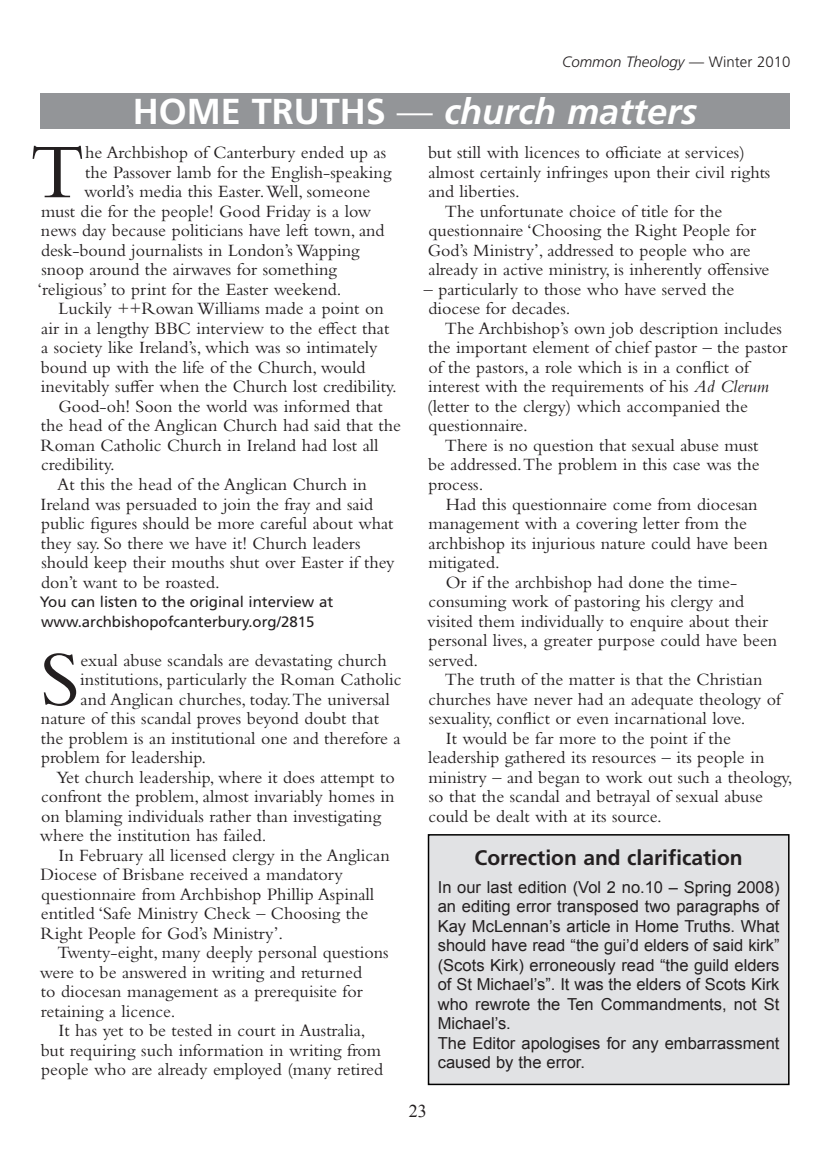
<style>
.page{position:relative;width:830px;height:1149px;background:#fff}
.page>*{position:absolute;margin:0;border:0;box-sizing:border-box;transform-origin:0 0}
.t1{font:80.7px "Bembo Std";color:#231f20}
.t2{font:italic 700 36px "Frutiger LT Std";color:#fff}
.t3{font:700 21px "Frutiger LT Std";color:#231f20}
.t4{font:18px/19.5px "Bembo Std";color:#231f20}
.t5{font:18px "Times New Roman";color:#231f20}
.t6{font:16.5px/19.5px "Arial";color:#231f20}
.t7{font:15px/19.5px "Frutiger LT Std";color:#231f20}
.t8{font:italic 300 15px "Frutiger LT Std";color:#231f20}
.s1{font-style:normal}
.s2{font-weight:300;font-style:normal}
.s3{font-style:italic}
</style>
<div class="page">
<div style="left:428px;top:834px;width:360px;height:250px;background:#e1e2e4"></div>
<div style="left:427px;top:833px;width:362px;height:251px;border:2px solid #000"></div>
<div style="left:40px;top:94px;width:749px;height:35px;background:#939598"></div>
<p class="t8" style="left:562px;top:53px;width:229px">Common Theology <span class="s1">— Winter 2010</span></p>
<h2 class="t2" style="left:133px;top:90px;width:566px"><span class="s1">HOME TRUTHS</span> <span class="s2">—</span> church matters</h2>
<h1 class="t1" style="left:30px;top:125px;width:56px">T</h1>
<p class="t4" style="left:85px;top:142px;width:302px">he Archbishop of Canterbury ended up as</p>
<p class="t4" style="left:85px;top:162px;width:307px">the Passover lamb for the English-speaking</p>
<p class="t4" style="left:84px;top:181px;width:287px">world’s media this Easter. Well, someone</p>
<p class="t4" style="left:41px;top:201px;width:331px">must die for the people! Good Friday is a low</p>
<p class="t4" style="left:41px;top:220px;width:345px">news day because politicians have left town, and</p>
<p class="t4" style="left:41px;top:240px;width:320px">desk-bound journalists in London’s Wapping</p>
<p class="t4" style="left:41px;top:259px;width:297px">snoop around the airwaves for something</p>
<p class="t4" style="left:37px;top:279px;width:305px">‘religious’ to print for the Easter weekend.</p>
<p class="t4" style="left:58px;top:298px;width:327px">Luckily ++Rowan Williams made a point on</p>
<p class="t4" style="left:41px;top:318px;width:349px">air in a lengthy BBC interview to the effect that</p>
<p class="t4" style="left:41px;top:337px;width:338px">a society like Ireland’s, which was so intimately</p>
<p class="t4" style="left:41px;top:357px;width:326px">bound up with the life of the Church, would</p>
<p class="t4" style="left:41px;top:376px;width:357px">inevitably suffer when the Church lost credibility.</p>
<p class="t4" style="left:58px;top:396px;width:326px">Good-oh! Soon the world was informed that</p>
<p class="t4" style="left:41px;top:415px;width:361px">the head of the Anglican Church had said that the</p>
<p class="t4" style="left:40px;top:435px;width:339px">Roman Catholic Church in Ireland had lost all</p>
<p class="t4" style="left:41px;top:454px;width:75px">credibility.</p>
<p class="t4" style="left:57px;top:474px;width:311px">At this the head of the Anglican Church in</p>
<p class="t4" style="left:40px;top:493px;width:334px">Ireland was persuaded to join the fray and said</p>
<p class="t4" style="left:41px;top:513px;width:354px">public figures should be more careful about what</p>
<p class="t4" style="left:41px;top:532px;width:321px">they say. So there we have it! Church leaders</p>
<p class="t4" style="left:41px;top:552px;width:354px">should keep their mouths shut over Easter if they</p>
<p class="t4" style="left:41px;top:571px;width:180px">don’t want to be roasted.</p>
<p class="t7" style="left:40px;top:592px;width:295px">You can listen to the original interview at www.archbishopofcanterbury.org/2815</p>
<h1 class="t1" style="left:40px;top:632px;width:41px">S</h1>
<p class="t4" style="left:80px;top:649px;width:308px">exual abuse scandals are devastating church</p>
<p class="t4" style="left:80px;top:669px;width:322px">institutions, particularly the Roman Catholic</p>
<p class="t4" style="left:81px;top:688px;width:310px">and Anglican churches, today. The universal</p>
<p class="t4" style="left:41px;top:708px;width:339px">nature of this scandal proves beyond doubt that</p>
<p class="t4" style="left:41px;top:727px;width:361px">the problem is an institutional one and therefore a</p>
<p class="t4" style="left:41px;top:747px;width:166px">problem for leadership.</p>
<p class="t4" style="left:56px;top:766px;width:339px">Yet church leadership, where it does attempt to</p>
<p class="t4" style="left:41px;top:786px;width:355px">confront the problem, almost invariably homes in</p>
<p class="t4" style="left:41px;top:805px;width:341px">on blaming individuals rather than investigating</p>
<p class="t4" style="left:40px;top:825px;width:228px">where the institution has failed.</p>
<p class="t4" style="left:58px;top:844px;width:333px">In February all licensed clergy in the Anglican</p>
<p class="t4" style="left:40px;top:864px;width:303px">Diocese of Brisbane received a mandatory</p>
<p class="t4" style="left:41px;top:883px;width:334px">questionnaire from Archbishop Phillip Aspinall</p>
<p class="t4" style="left:41px;top:903px;width:328px">entitled ‘Safe Ministry Check – Choosing the</p>
<p class="t4" style="left:40px;top:922px;width:244px">Right People for God’s Ministry’.</p>
<p class="t4" style="left:57px;top:942px;width:332px">Twenty-eight, many deeply personal questions</p>
<p class="t4" style="left:40px;top:961px;width:323px">were to be answered in writing and returned</p>
<p class="t4" style="left:41px;top:981px;width:323px">to diocesan management as a prerequisite for</p>
<p class="t4" style="left:41px;top:1000px;width:136px">retaining a licence.</p>
<p class="t4" style="left:58px;top:1020px;width:308px">It has yet to be tested in court in Australia,</p>
<p class="t4" style="left:41px;top:1039px;width:341px">but requiring such information in writing from</p>
<p class="t4" style="left:41px;top:1059px;width:343px">people who are already employed (many retired</p>
<p class="t4" style="left:428px;top:142px;width:318px">but still with licences to officiate at services)</p>
<p class="t4" style="left:428px;top:162px;width:343px">almost certainly infringes upon their civil rights</p>
<p class="t4" style="left:428px;top:181px;width:93px">and liberties.</p>
<p class="t4" style="left:444px;top:201px;width:279px">The unfortunate choice of title for the</p>
<p class="t4" style="left:428px;top:220px;width:329px">questionnaire ‘Choosing the Right People for</p>
<p class="t4" style="left:427px;top:240px;width:324px">God’s Ministry’, addressed to people who are</p>
<p class="t4" style="left:428px;top:259px;width:342px">already in active ministry, is inherently offensive</p>
<p class="t4" style="left:424px;top:279px;width:312px">– particularly to those who have served the diocese for decades.</p>
<p class="t4" style="left:444px;top:318px;width:338px">The Archbishop’s own job description includes</p>
<p class="t4" style="left:428px;top:337px;width:360px">the important element of chief pastor – the pastor</p>
<p class="t4" style="left:428px;top:357px;width:322px">of the pastors, a role which is in a conflict of</p>
<p class="t4" style="left:428px;top:376px;width:342px">interest with the requirements of his <span class="s3">Ad Clerum</span></p>
<p class="t4" style="left:427px;top:396px;width:322px">(letter to the clergy) which accompanied the</p>
<p class="t4" style="left:428px;top:415px;width:101px">questionnaire.</p>
<p class="t4" style="left:444px;top:435px;width:315px">There is no question that sexual abuse must</p>
<p class="t4" style="left:428px;top:454px;width:333px">be addressed. The problem in this case was the</p>
<p class="t4" style="left:428px;top:474px;width:56px">process.</p>
<p class="t4" style="left:445px;top:493px;width:313px">Had this questionnaire come from diocesan</p>
<p class="t4" style="left:428px;top:513px;width:320px">management with a covering letter from the</p>
<p class="t4" style="left:428px;top:532px;width:341px">archbishop its injurious nature could have been</p>
<p class="t4" style="left:428px;top:552px;width:73px">mitigated.</p>
<p class="t4" style="left:445px;top:571px;width:293px">Or if the archbishop had done the time-</p>
<p class="t4" style="left:428px;top:591px;width:317px">consuming work of pastoring his clergy and</p>
<p class="t4" style="left:427px;top:610px;width:342px">visited them individually to enquire about their</p>
<p class="t4" style="left:428px;top:630px;width:350px">personal lives, a greater purpose could have been</p>
<p class="t4" style="left:428px;top:649px;width:51px">served.</p>
<p class="t4" style="left:444px;top:669px;width:319px">The truth of the matter is that the Christian</p>
<p class="t4" style="left:428px;top:688px;width:354px">churches have never had an adequate theology of</p>
<p class="t4" style="left:428px;top:708px;width:318px">sexuality, conflict or even incarnational love.</p>
<p class="t4" style="left:445px;top:727px;width:286px">It would be far more to the point if the</p>
<p class="t4" style="left:428px;top:747px;width:337px">leadership gathered its resources – its people in</p>
<p class="t4" style="left:428px;top:766px;width:365px">ministry – and began to work out such a theology,</p>
<p class="t4" style="left:428px;top:786px;width:335px">so that the scandal and betrayal of sexual abuse</p>
<p class="t4" style="left:428px;top:805px;width:235px">could be dealt with at its source.</p>
<p class="t3" style="left:474px;top:844px;width:270px">Correction and clarification</p>
<p class="t6" style="left:437px;top:877px;width:343px">In our last edition (Vol 2 no.10 – Spring 2008) an editing error transposed two paragraphs of Kay McLennan’s article in Home Truths. What should have read “the gui’d elders of said kirk” (Scots Kirk) erroneously read “the guild elders of St Michael’s”. It was the elders of Scots Kirk who rewrote the Ten Commandments, not St Michael’s.<br>The Editor apologises for any embarrassment caused by the error.</p>
<p class="t5" style="left:408px;top:1098px;width:19px">23</p>
</div>
